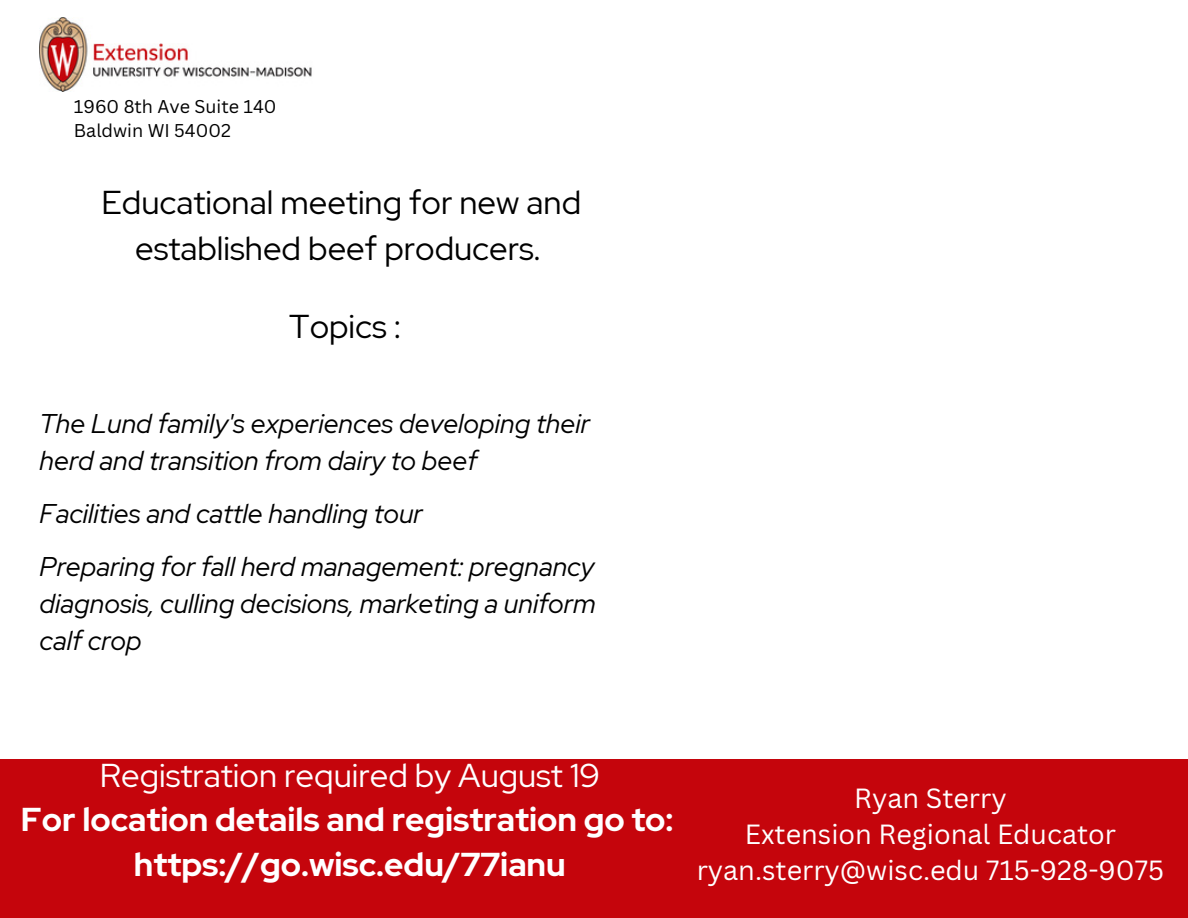
<style>
.page{position:relative;width:1188px;height:918px;background:#fff}
.page>*{position:absolute;margin:0;border:0;box-sizing:border-box;transform-origin:0 0}
.t1{font:700 33px/45px "Red Hat Display";color:#fff;text-align:center}
.t2{font:33px/45.9px "Red Hat Display";color:#000;text-align:center}
.t3{font:33px "Red Hat Display";color:#fff}
.t4{font:italic 27px/36.9px "Red Hat Display";color:#000}
.t5{font:27px/36px "Canva Sans";color:#fff;text-align:center}
.t6{font:18px "Canva Sans";color:#000}
</style>
<div class="page">
<div style="left:0;top:759px;width:1188px;height:159px;background:#c5050c"></div>
<img style="left:40px;top:17px;width:272px;height:74px">
<h2 class="t6" style="left:74px;top:94px;width:204px">1960 8th Ave Suite 140</h2>
<h1 class="t6" style="left:74px;top:118px;width:158px">Baldwin WI 54002</h1>
<h2 class="t2" style="left:102px;top:179px;width:481px">Educational meeting for new and established beef producers.</h2>
<h3 class="t2" style="left:289px;top:303px;width:113px">Topics :</h3>
<p class="t4" style="left:40px;top:405px;width:552px">The Lund family's experiences developing their herd and transition from dairy to beef</p>
<p class="t4" style="left:40px;top:495px;width:385px">Facilities and cattle handling tour</p>
<h2 class="t4" style="left:40px;top:548px;width:558px;text-align:justify">Preparing for fall herd management: pregnancy diagnosis, culling decisions, marketing a uniform calf crop</h2>
<h3 class="t3" style="left:100px;top:754px;width:501px">Registration required by August 19</h3>
<h3 class="t1" style="left:21px;top:797px;width:654px">For location details and registration go to: https://go.wisc.edu/77ianu</h3>
<h3 class="t5" style="left:697px;top:779px;width:469px">Ryan Sterry<br>Extension Regional Educator ryan.sterry@wisc.edu 715-928-9075</h3>
</div>
